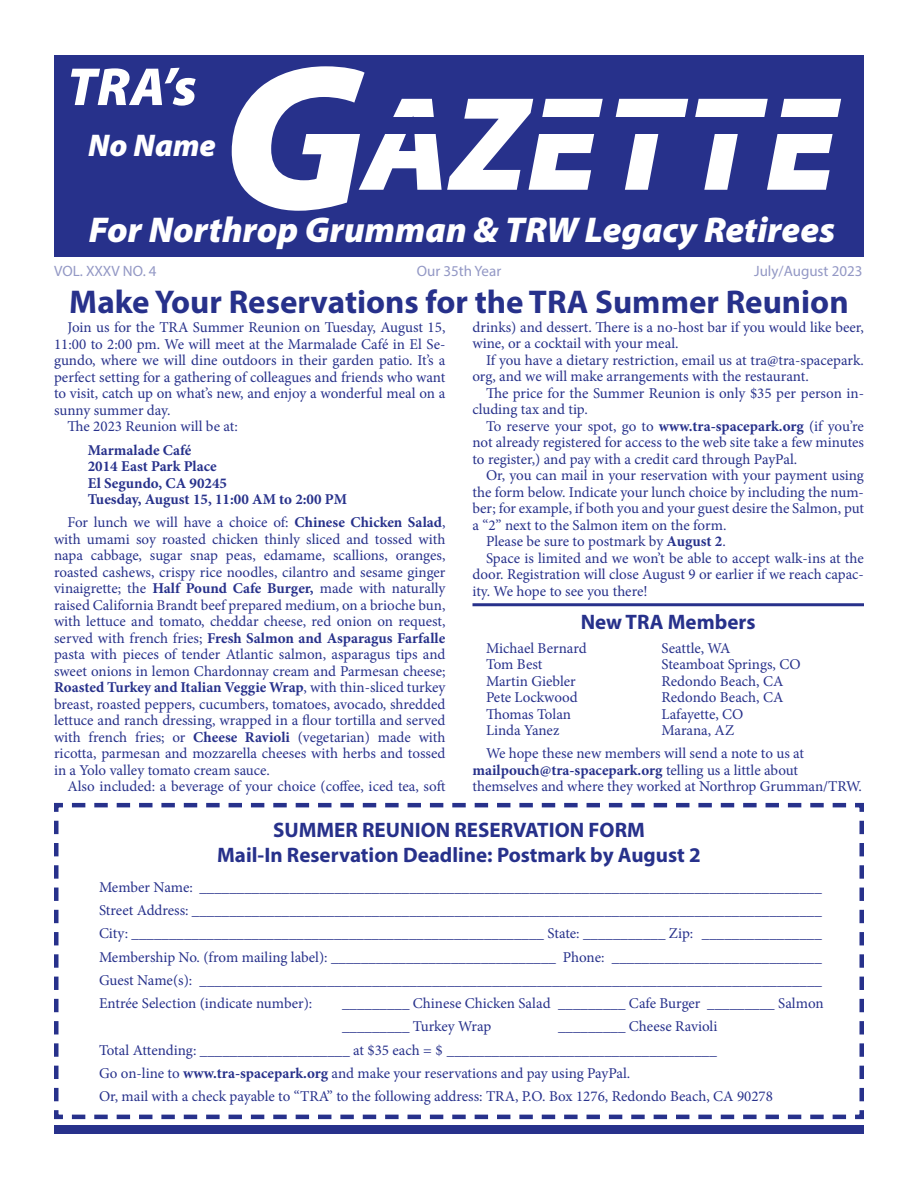
<style>
.page{position:relative;width:918px;height:1188px;background:#fff}
.page>*{position:absolute;margin:0;border:0;box-sizing:border-box;transform-origin:0 0}
.t1{font:italic 900 135px "Myriad Pro";letter-spacing:.04em;color:#fff}
.t2{font:italic 900 54px "Myriad Pro";color:#fff}
.t3{font:italic 900 36px "Myriad Pro";color:#fff}
.t4{font:700 33px "Myriad Pro";color:#27318b}
.t5{font:italic 900 31.5px "Myriad Pro";color:#fff}
.t6{font:700 21px/25.2px "Myriad Pro";color:#27318b;text-align:center}
.t7{font:15px/16.5px "Minion Pro";color:#27318b}
.t8{font:700 15px/16.5px "Minion Pro";color:#27318b}
.t9{font:15px "Myriad Pro";color:#9398c5}
.s1{font-size:209.85px}
.s2{font-weight:700}
</style>
<div class="page">
<div style="left:54px;top:55px;width:809px;height:201px;background:#27318b"></div>
<div style="left:54px;top:1125px;width:810px;height:9px;background:#27318b"></div>
<hr style="left:472px;top:603px;width:392px;height:3px;background:#27318b">
<svg style="left:54px;top:802px;width:810px;height:318px"></svg>
<h2 class="t2" style="left:67px;top:51px;width:131px">TRA’s</h2>
<h3 class="t5" style="left:88px;top:124px;width:129px">No Name</h3>
<h1 class="t1" style="left:222px;top:54px;width:618px"><span class="s1">G</span>AZETTE</h1>
<h3 class="t3" style="left:89px;top:206px;width:748px">For Northrop Grumman &amp; TRW Legacy Retirees</h3>
<p class="t9" style="left:54px;top:262px;width:104px">VOL. XXXV NO. 4</p>
<p class="t9" style="left:417px;top:262px;width:86px">Our 35th Year</p>
<p class="t9" style="left:754px;top:262px;width:110px">July/August 2023</p>
<h3 class="t4" style="left:69px;top:281px;width:781px">Make Your Reservations for the TRA Summer Reunion</h3>
<p class="t7" style="left:472px;top:319px;width:393px">drinks) and dessert. There is a no-host bar if you would like beer, wine, or a cocktail with your meal.</p>
<p class="t7" style="left:472px;top:352px;width:393px;text-indent:14px">If you have a dietary restriction, email us at tra@tra-spacepark. org, and we will make arrangements with the restaurant.</p>
<p class="t7" style="left:472px;top:385px;width:393px;text-indent:14px">The price for the Summer Reunion is only $35 per person in&shy;cluding tax and tip.</p>
<p class="t7" style="left:472px;top:418px;width:393px;text-align:justify;text-indent:14px">To reserve your spot, go to <span class="s2">www.tra-spacepark.org</span> (if you’re not already registered for access to the web site take a few minutes to register,) and pay with a credit card through PayPal.</p>
<p class="t7" style="left:486px;top:467px;width:380px">Or, you can mail in your reservation with your payment using</p>
<p class="t7" style="left:472px;top:484px;width:393px">the form below. Indicate your lunch choice by including the num-</p>
<p class="t7" style="left:472px;top:500px;width:393px">ber; for example, if both you and your guest desire the Salmon, put</p>
<p class="t7" style="left:472px;top:517px;width:255px">a “2” next to the Salmon item on the form.</p>
<p class="t7" style="left:486px;top:533px;width:241px">Please be sure to postmark by <span class="s2">August 2</span>.</p>
<p class="t7" style="left:486px;top:550px;width:379px">Space is limited and we won’t be able to accept walk-ins at the</p>
<p class="t7" style="left:472px;top:566px;width:393px">door. Registration will close August 9 or earlier if we reach capac-</p>
<p class="t7" style="left:472px;top:583px;width:177px">ity. We hope to see you there!</p>
<p class="t7" style="left:68px;top:319px;width:379px">Join us for the TRA Summer Reunion on Tuesday, August 15,</p>
<p class="t7" style="left:54px;top:336px;width:393px">11:00 to 2:00 pm. We will meet at the Marmalade Café in El Se-</p>
<p class="t7" style="left:54px;top:352px;width:393px">gundo, where we will dine outdoors in their garden patio. It’s a</p>
<p class="t7" style="left:54px;top:369px;width:393px">perfect setting for a gathering of colleagues and friends who want</p>
<p class="t7" style="left:54px;top:385px;width:393px">to visit, catch up on what’s new, and enjoy a wonderful meal on a</p>
<p class="t7" style="left:54px;top:402px;width:118px">sunny summer day.</p>
<p class="t7" style="left:68px;top:418px;width:172px">The 2023 Reunion will be at:</p>
<p class="t8" style="left:88px;top:441px;width:261px">Marmalade Café<br>2014 East Park Place<br>El Segundo, CA 90245<br>Tuesday, August 15, 11:00 AM to 2:00 PM</p>
<p class="t7" style="left:54px;top:514px;width:393px;text-align:justify;text-indent:14px">For lunch we will have a choice of: <span class="s2">Chinese Chicken Salad</span>, with umami soy roasted chicken thinly sliced and tossed with napa cabbage, sugar snap peas, edamame, scallions, oranges, roasted cashews, crispy rice noodles, cilantro and sesame ginger vinaigrette; the <span class="s2">Half Pound Cafe Burger,</span> made with naturally raised California Brandt beef prepared medium, on a brioche bun, with lettuce and tomato, cheddar cheese, red onion on request, served with french fries; <span class="s2">Fresh Salmon and Asparagus Farfalle </span>pasta with pieces of tender Atlantic salmon, asparagus tips and sweet onions in lemon Chardonnay cream and Parmesan cheese; <span class="s2">Roasted Turkey and Italian Veggie Wrap</span>, with thin-sliced turkey breast, roasted peppers, cucumbers, tomatoes, avocado, shredded lettuce and ranch dressing, wrapped in a flour tortilla and served with french fries; or <span class="s2">Cheese Ravioli</span> (vegetarian) made with ricotta, parmesan and mozzarella cheeses with herbs and tossed in a Yolo valley tomato cream sauce.</p>
<p class="t7" style="left:68px;top:778px;width:379px">Also included: a beverage of your choice (coffee, iced tea, soft</p>
<h3 class="t6" style="left:581px;top:609px;width:176px">New TRA Members</h3>
<p class="t7" style="left:486px;top:640px;width:102px">Michael Bernard</p>
<p class="t7" style="left:662px;top:640px;width:71px">Seattle, WA</p>
<p class="t7" style="left:486px;top:656px;width:58px">Tom Best</p>
<p class="t7" style="left:662px;top:656px;width:141px">Steamboat Springs, CO</p>
<p class="t7" style="left:486px;top:673px;width:91px">Martin Giebler</p>
<p class="t7" style="left:662px;top:673px;width:123px">Redondo Beach, CA</p>
<p class="t7" style="left:486px;top:689px;width:93px">Pete Lockwood</p>
<p class="t7" style="left:662px;top:689px;width:123px">Redondo Beach, CA</p>
<p class="t7" style="left:486px;top:706px;width:86px">Thomas Tolan</p>
<p class="t7" style="left:662px;top:706px;width:83px">Lafayette, CO</p>
<p class="t7" style="left:486px;top:722px;width:75px">Linda Yanez</p>
<p class="t7" style="left:486px;top:719px;width:320px;line-height:23.2px;text-indent:176px">Marana, AZ<br>We hope these new members will send a note to us at</p>
<p class="t7" style="left:472px;top:762px;width:391px"><span class="s2">mailpouch@tra-spacepark.org</span> telling us a little about themselves and where they worked at Northrop Grumman/TRW.</p>
<h3 class="t6" style="left:217px;top:816px;width:485px">SUMMER REUNION RESERVATION FORM<br>Mail-In Reservation Deadline: Postmark by August 2</h3>
<p class="t7" style="left:99px;top:876px;width:724px;line-height:23.2px;text-align:justify">Member Name: ___________________________________________________________________________________ Street Address: ____________________________________________________________________________________ City: _______________________________________________________ State: ___________ Zip: ________________ Membership No. (from mailing label): ______________________________ Phone: ____________________________ Guest Name(s): ___________________________________________________________________________________ Entrée Selection (indicate number):</p>
<p class="t7" style="left:342px;top:992px;width:483px;line-height:23.2px">_________ Chinese Chicken Salad _________ Cafe Burger _________ Salmon _________ Turkey Wrap</p>
<p class="t7" style="left:99px;top:1015px;width:676px;line-height:23.2px;text-indent:459px">_________ Cheese Ravioli<br>Total Attending: ____________________ at $35 each = $ ____________________________________<br>Go on-line to <span class="s2">www.tra-spacepark.org</span> and make your reservations and pay using PayPal.<br>Or, mail with a check payable to “TRA” to the following address: TRA, P.O. Box 1276, Redondo Beach, CA 90278</p>
</div>
